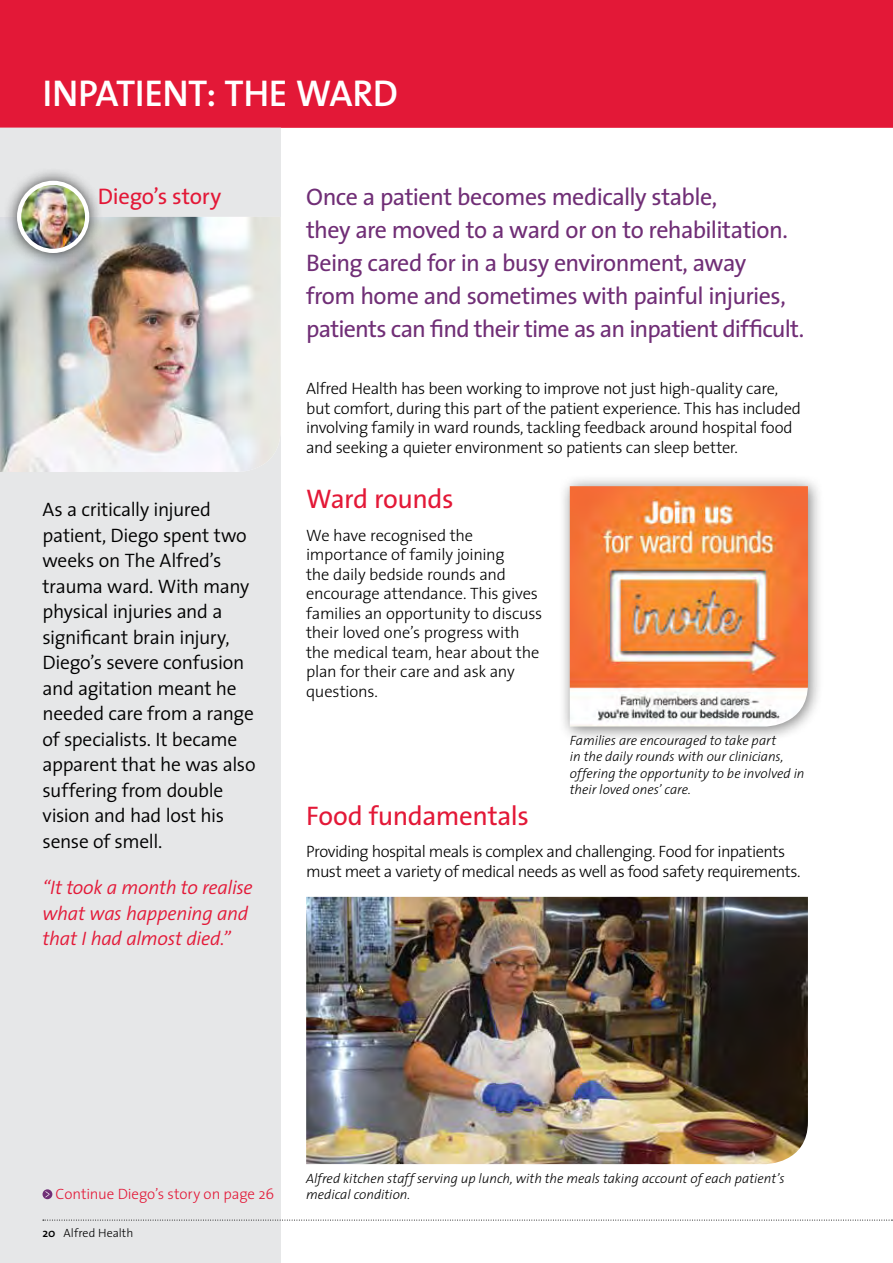
<style>
.page{position:relative;width:893px;height:1263px;background:#fff}
.page>*{position:absolute;margin:0;border:0;box-sizing:border-box;transform-origin:0 0}
.t1{font:37.5px "The Sans Semi Bold Caps";letter-spacing:-.015em;color:#fff}
.t2{font:27px "The Sans";letter-spacing:-.02em;color:#e31837}
.t3{font:24px/33px "The Sans";letter-spacing:-.025em;color:#702e76}
.t4{font:22.65px "The Sans";letter-spacing:-.01em;color:#e31837}
.t5{font:300 19.5px/25.5px "The Sans";letter-spacing:-.015em;color:#000}
.t6{font:italic 300 19.5px/25.5px "The Sans";letter-spacing:-.015em;color:#e31837}
.t7{font:300 16.5px/19.5px "The Sans";letter-spacing:-.02em;color:#000}
.t8{font:300 15px "The Sans";letter-spacing:-.01em;color:#e31837}
.t9{font:italic 300 13.5px/16.5px "The Sans";letter-spacing:-.005em;color:#000}
.t10{font:300 12px "The Sans";letter-spacing:.01em;color:#000}
.s1{font-weight:600}
</style>
<div class="page">
<div style="left:0;top:0;width:281px;height:1263px;background:#e6e7e8"></div>
<div style="left:0;top:0;width:893px;height:128px;background:#e31837"></div>
<svg style="left:43px;top:1220px;width:850px;height:1px"></svg>
<img style="left:0;top:217px;width:274px;height:255px">
<div style="left:558px;top:474px;width:266px;height:269px;background:#000;opacity:.5"></div>
<img style="left:570px;top:486px;width:238px;height:240px">
<img style="left:306px;top:897px;width:502px;height:267px">
<svg style="left:43px;top:1189px;width:9px;height:10px"></svg>
<svg style="left:46px;top:1191px;width:4px;height:6px"></svg>
<div style="left:4px;top:167px;width:100px;height:100px;background:#000;opacity:.75"></div>
<img style="left:19px;top:183px;width:68px;height:68px;border-radius:34px">
<div style="left:17px;top:181px;width:72px;height:72px;border:4px solid #fff;border-radius:50%"></div>
<h1 class="t1" style="left:43px;top:62px;width:357px">INPATIE NT: THE WARD</h1>
<h3 class="t4" style="left:98px;top:177px;width:125px">Diego’s story</h3>
<p class="t5" style="left:43px;top:496px;width:215px">As a critically injured patient, Diego spent two weeks on The Alfred’s trauma ward. With many physical injuries and a significant brain injury,<br>Diego’s severe confusion and agitation meant he needed care from a range of specialists. It became apparent that he was also suffering from double vision and had lost his sense of smell.</p>
<p class="t6" style="left:43px;top:874px;width:212px">“It took a month to realise what was happening and that I had almost died.”</p>
<h3 class="t3" style="left:306px;top:179px;width:499px">Once a patient becomes medically stable,<br>they are moved to a ward or on to rehabilitation.<br>Being cared for in a busy environment, away<br>from home and sometimes with painful injuries, patients can find their time as an inpatient difficult.</h3>
<p class="t7" style="left:306px;top:379px;width:496px">Alfred Health has been working to improve not just high-quality care, but comfort, during this part of the patient experience. This has included involving family in ward rounds, tackling feedback around hospital food and seeking a quieter environment so patients can sleep better.</p>
<h2 class="t2" style="left:306px;top:477px;width:149px">Ward rounds</h2>
<p class="t7" style="left:306px;top:525px;width:238px">We have recognised the importance of family joining<br>the daily bedside rounds and encourage attendance. This gives families an opportunity to discuss their loved one’s progress with the medical team, hear about the plan for their care and ask any questions.</p>
<p class="t9" style="left:570px;top:732px;width:236px">Families are encouraged to take part<br>in the daily rounds with our clinicians, offering the opportunity to be involved in their loved ones’ care.</p>
<h2 class="t2" style="left:306px;top:793px;width:224px">Food fundamentals</h2>
<p class="t7" style="left:306px;top:841px;width:496px">Providing hospital meals is complex and challenging. Food for inpatients must meet a variety of medical needs as well as food safety requirements.</p>
<p class="t9" style="left:306px;top:1169px;width:480px">Alfred kitchen staff serving up lunch, with the meals taking account of each patient’s</p>
<p class="t8" style="left:56px;top:1182px;width:220px">Continue Diego’s story on page 26</p>
<p class="t9" style="left:306px;top:1186px;width:106px">medical condition.</p>
<p class="t10" style="left:43px;top:1223px;width:92px"><span class="s1">20</span> Alfred Health</p>
</div>
